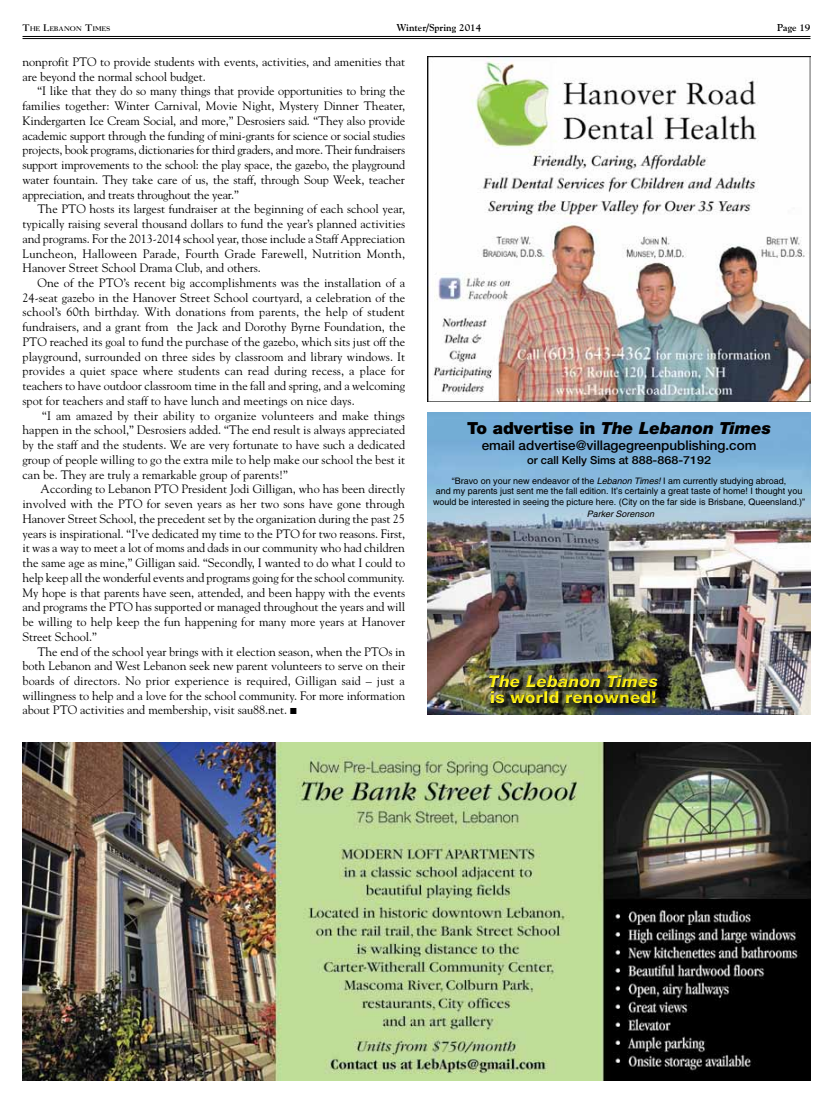
<style>
.page{position:relative;width:833px;height:1103px;background:#fff}
.page>*{position:absolute;margin:0;border:0;box-sizing:border-box;transform-origin:0 0}
.t1{font:italic 900 16.75px "Helvetica Neue";color:#000}
.t2{font:900 16.75px "Helvetica Neue";color:#fff200}
.t3{font:italic 900 16.75px "Helvetica Neue";color:#fff200}
.t4{font:500 13.38px "Helvetica Neue";color:#000}
.t5{font:12.25px/14.8px "Goudy";letter-spacing:-.005em;color:#000;text-align:justify}
.t6{font:500 11.12px "Helvetica Neue";color:#000}
.t7{font:700 10px "Goudy";color:#000}
.t8{font:8.88px/10px "Helvetica";color:#000;text-align:center}
.t9{font:italic 8.88px "Helvetica";color:#000}
.t10{font:300 7.88px "Grail";letter-spacing:.03em;color:#000}
.s1{font-size:11.25px}
.s2{font-style:normal}
.s3{font-style:italic}
</style>
<div class="page">
<hr style="left:22px;top:36px;width:788px;height:1px;background:#000">
<hr style="left:22px;top:38px;width:788px;height:1px;background:#000">
<img style="left:22px;top:743px;width:788px;height:337px">
<img style="left:428px;top:56px;width:382px;height:345px">
<img style="left:428px;top:412px;width:382px;height:302px">
<svg style="left:487px;top:673px;width:181px;height:41px"></svg>
<div style="left:484px;top:673px;width:178px;height:35px;background:#fff;opacity:.75"></div>
<div style="left:484px;top:670px;width:178px;height:35px;background:#000;opacity:.75"></div>
<p class="t10" style="left:22px;top:24px;width:89px"><span class="s1">T</span>HE <span class="s1">L</span>EBANON <span class="s1">T</span>IMES</p>
<p class="t7" style="left:396px;top:21px;width:86px">Winter/Spring 2014</p>
<p class="t7" style="left:777px;top:21px;width:35px">Page 19</p>
<p class="t5" style="left:22px;top:54px;width:384px">nonprofit PTO to provide students with events, activities, and amenities that are beyond the normal school budget.</p>
<p class="t5" style="left:22px;top:83px;width:384px;text-indent:15px">“I like that they do so many things that provide opportunities to bring the families together: Winter Carnival, Movie Night, Mystery Dinner Theater, Kindergarten Ice Cream Social, and more,” Desrosiers said. “They also provide academic support through the funding of mini-grants for science or social studies projects, book programs, dictionaries for third graders, and more. Their fundraisers support improvements to the school: the play space, the gazebo, the playground water fountain. They take care of us, the staff, through Soup Week, teacher appreciation, and treats throughout the year.”</p>
<p class="t5" style="left:22px;top:201px;width:384px;text-indent:15px">The PTO hosts its largest fundraiser at the beginning of each school year, typically raising several thousand dollars to fund the year’s planned activities and programs. For the 2013-2014 school year, those include a Staff Appreciation Luncheon, Halloween Parade, Fourth Grade Farewell, Nutrition Month, Hanover Street School Drama Club, and others.</p>
<p class="t5" style="left:22px;top:275px;width:384px;text-indent:15px">One of the PTO’s recent big accomplishments was the installation of a 24-seat gazebo in the Hanover Street School courtyard, a celebration of the school’s 60th birthday. With donations from parents, the help of student fundraisers, and a grant from the Jack and Dorothy Byrne Foundation, the PTO reached its goal to fund the purchase of the gazebo, which sits just off the playground, surrounded on three sides by classroom and library windows. It provides a quiet space where students can read during recess, a place for teachers to have outdoor classroom time in the fall and spring, and a welcoming spot for teachers and staff to have lunch and meetings on nice days.</p>
<p class="t5" style="left:22px;top:407px;width:384px;text-indent:20px">“I am amazed by their ability to organize volunteers and make things happen in the school,” Desrosiers added. “The end result is always appreciated by the staff and the students. We are very fortunate to have such a dedicated group of people willing to go the extra mile to help make our school the best it can be. They are truly a remarkable group of parents!”</p>
<p class="t5" style="left:22px;top:481px;width:384px;text-indent:18px">According to Lebanon PTO President Jodi Gilligan, who has been directly involved with the PTO for seven years as her two sons have gone through Hanover Street School, the precedent set by the organization during the past 25 years is inspirational. “I’ve dedicated my time to the PTO for two reasons. First, it was a way to meet a lot of moms and dads in our community who had children the same age as mine,” Gilligan said. “Secondly, I wanted to do what I could to help keep all the wonderful events and programs going for the school community.<br>My hope is that parents have seen, attended, and been happy with the events and programs the PTO has supported or managed throughout the years and will be willing to help keep the fun happening for many more years at Hanover Street School.”</p>
<p class="t5" style="left:22px;top:643px;width:384px;text-indent:15px">The end of the school year brings with it election season, when the PTOs in both Lebanon and West Lebanon seek new parent volunteers to serve on their boards of directors. No prior experience is required, Gilligan said – just a willingness to help and a love for the school community. For more information about PTO activities and membership, visit sau88.net. ■</p>
<h1 class="t1" style="left:467px;top:418px;width:305px"><span class="s2">To advertise in</span> The Lebanon Times</h1>
<p class="t4" style="left:481px;top:437px;width:276px">email advertise@villagegreenpublishing.com</p>
<p class="t6" style="left:527px;top:454px;width:185px">or call Kelly Sims at 888-868-7192</p>
<p class="t8" style="left:433px;top:476px;width:373px">“Bravo on your new endeavor of the <span class="s3">Lebanon Times!</span> I am currently studying abroad,<br>and my parents just sent me the fall edition. It’s certainly a great taste of home! I thought you would be interested in seeing the picture here. (City on the far side is Brisbane, Queensland.)”</p>
<p class="t9" style="left:586px;top:508px;width:69px">Parker Sorenson</p>
<h1 class="t3" style="left:488px;top:671px;width:171px">The Lebanon Times</h1>
<h1 class="t2" style="left:489px;top:687px;width:168px">is world renowned!</h1>
</div>
